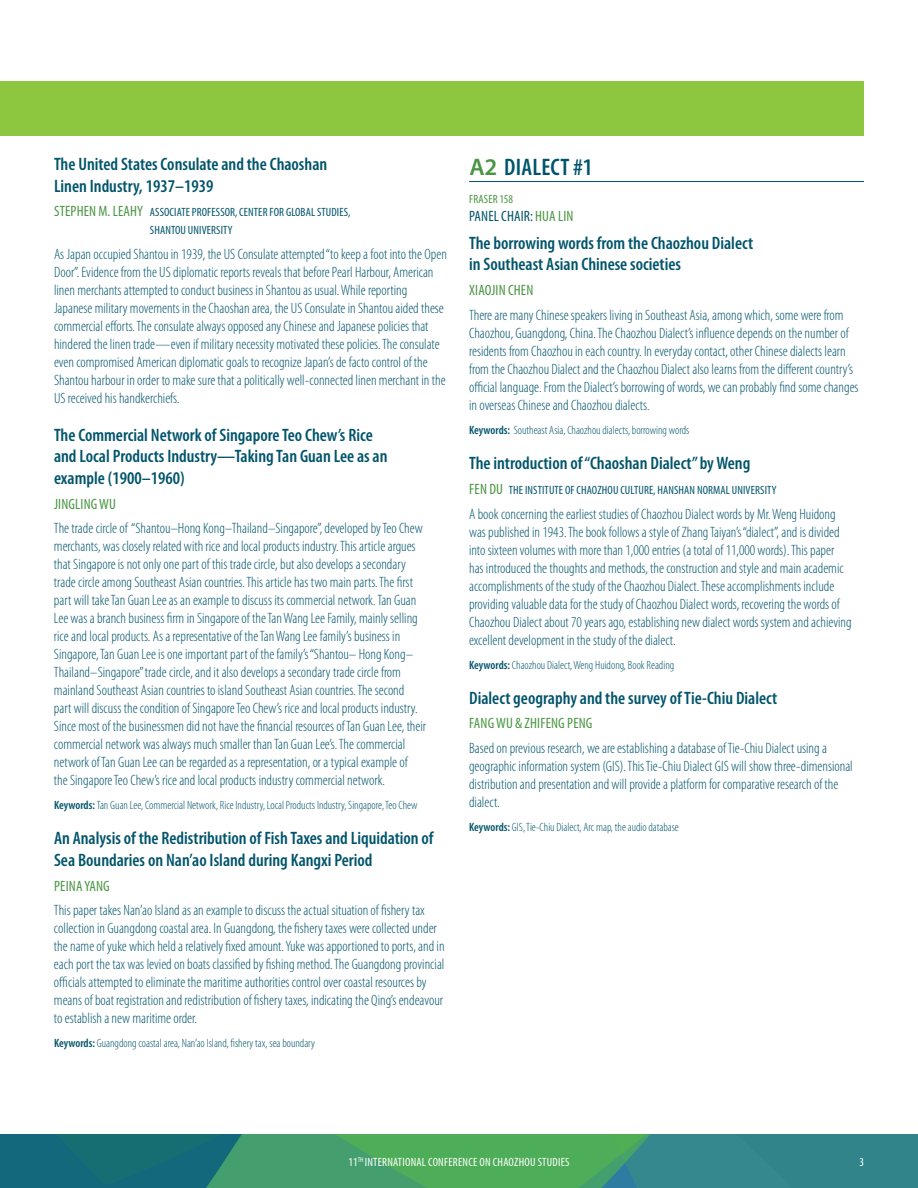
<style>
.page{position:relative;width:918px;height:1188px;background:#fff}
.page>*{position:absolute;margin:0;border:0;box-sizing:border-box;transform-origin:0 0}
.t1{font:600 condensed 24px "Myriad Pro";letter-spacing:.01em;color:#01546b}
.t2{font:600 condensed 18px/21.6px "Myriad Pro";color:#01546b}
.t3{font:300 condensed 15px/18px "Myriad Pro";color:#01546b}
.t4{font:condensed 15px "Myriad Pro";letter-spacing:.01em;color:#4a9543}
.t5{font:condensed 15px "Myriad Pro";letter-spacing:.01em;color:#01546b}
.t6{font:300 condensed 12px "Myriad Pro";color:#01546b}
.t7{font:condensed 12px/18px "Myriad Pro";letter-spacing:.01em;color:#01546b}
.t8{font:condensed 12px "Myriad Pro";letter-spacing:.02em;color:#fff}
.t9{font:condensed 12px "Myriad Pro";letter-spacing:.01em;color:#4a9543}
.s1{font-size:15px;color:#4a9543}
.s2{font-weight:600}
.s3{font-stretch:normal;color:#4a9543}
.s4{color:#4a9543}
</style>
<div class="page">
<svg style="left:0;top:1134px;width:918px;height:54px;background:#358d74"></svg>
<div style="left:0;top:81px;width:864px;height:54px;background:#8dc63f"></div>
<hr style="left:469px;top:181px;width:395px;height:1px;background:#01546b">
<p class="t2" style="left:54px;top:153px;width:275px">The United States Consulate and the Chaoshan<br>Linen Industry, 1937–1939</p>
<p class="t7" style="left:150px;top:203px;width:202px;text-indent:-96px"><span class="s1">STEPHEN M. LEAHY</span> ASSOCIATE PROFESSOR, CENTER FOR GLOBAL STUDIES,<br>SHANTOU UNIVERSITY</p>
<p class="t3" style="left:54px;top:245px;width:394px">As Japan occupied Shantou in 1939, the US Consulate attempted “to keep a foot into the Open Door”. Evidence from the US diplomatic reports reveals that before Pearl Harbour, American linen merchants attempted to conduct business in Shantou as usual. While reporting Japanese military movements in the Chaoshan area, the US Consulate in Shantou aided these commercial efforts. The consulate always opposed any Chinese and Japanese policies that hindered the linen trade—even if military necessity motivated these policies. The consulate even compromised American diplomatic goals to recognize Japan’s de facto control of the Shantou harbour in order to make sure that a politically well-connected linen merchant in the US received his handkerchiefs.</p>
<p class="t2" style="left:54px;top:423px;width:335px">The Commercial Network of Singapore Teo Chew’s Rice and Local Products Industry—Taking Tan Guan Lee as an example (1900–1960)</p>
<p class="t4" style="left:54px;top:494px;width:63px">JINGLING WU</p>
<p class="t3" style="left:54px;top:519px;width:374px">The trade circle of “Shantou–Hong Kong–Thailand–Singapore”, developed by Teo Chew merchants, was closely related with rice and local products industry. This article argues that Singapore is not only one part of this trade circle, but also develops a secondary trade circle among Southeast Asian countries. This article has two main parts. The first part will take Tan Guan Lee as an example to discuss its commercial network. Tan Guan Lee was a branch business firm in Singapore of the Tan Wang Lee Family, mainly selling rice and local products. As a representative of the Tan Wang Lee family’s business in Singapore, Tan Guan Lee is one important part of the family’s “Shantou– Hong Kong– Thailand–Singapore” trade circle, and it also develops a secondary trade circle from mainland Southeast Asian countries to island Southeast Asian countries. The second<br>part will discuss the condition of Singapore Teo Chew’s rice and local products industry.<br>Since most of the businessmen did not have the financial resources of Tan Guan Lee, their commercial network was always much smaller than Tan Guan Lee’s. The commercial network of Tan Guan Lee can be regarded as a representation, or a typical example of<br>the Singapore Teo Chew’s rice and local products industry commercial network.</p>
<p class="t6" style="left:54px;top:798px;width:365px"><span class="s2">Keywords:</span> Tan Guan Lee, Commercial Network, Rice Industry, Local Products Industry, Singapore, Teo Chew</p>
<p class="t2" style="left:54px;top:827px;width:381px">An Analysis of the Redistribution of Fish Taxes and Liquidation of<br>Sea Boundaries on Nan’ao Island during Kangxi Period</p>
<p class="t4" style="left:54px;top:877px;width:57px">PEINA YANG</p>
<p class="t3" style="left:54px;top:901px;width:392px">This paper takes Nan’ao Island as an example to discuss the actual situation of fishery tax collection in Guangdong coastal area. In Guangdong, the fishery taxes were collected under the name of yuke which held a relatively fixed amount. Yuke was apportioned to ports, and in each port the tax was levied on boats classified by fishing method. The Guangdong provincial officials attempted to eliminate the maritime authorities control over coastal resources by means of boat registration and redistribution of fishery taxes, indicating the Qing’s endeavour to establish a new maritime order.</p>
<p class="t6" style="left:54px;top:1036px;width:263px"><span class="s2">Keywords:</span> Guangdong coastal area, Nan’ao Island, fishery tax, sea boundary</p>
<h1 class="t1" style="left:469px;top:152px;width:125px"><span class="s3">A2</span> DIALECT #1</h1>
<p class="t9" style="left:469px;top:191px;width:45px">FRASER 158</p>
<p class="t5" style="left:469px;top:206px;width:106px">PANEL CHAIR: <span class="s4">HUA LIN</span></p>
<p class="t2" style="left:469px;top:232px;width:286px">The borrowing words from the Chaozhou Dialect in Southeast Asian Chinese societies</p>
<p class="t4" style="left:469px;top:281px;width:66px">XIAOJIN CHEN</p>
<p class="t3" style="left:469px;top:306px;width:391px">There are many Chinese speakers living in Southeast Asia, among which, some were from Chaozhou, Guangdong, China. The Chaozhou Dialect’s influence depends on the number of residents from Chaozhou in each country. In everyday contact, other Chinese dialects learn from the Chaozhou Dialect and the Chaozhou Dialect also learns from the different country’s official language. From the Dialect’s borrowing of words, we can probably find some changes in overseas Chinese and Chaozhou dialects.</p>
<p class="t6" style="left:469px;top:423px;width:222px"><span class="s2">Keywords:</span> Southeast Asia, Chaozhou dialects, borrowing words</p>
<p class="t2" style="left:469px;top:452px;width:283px">The introduction of “Chaoshan Dialect” by Weng</p>
<p class="t7" style="left:469px;top:481px;width:309px"><span class="s1">FEN DU</span> THE INSTITUTE OF CHAOZHOU CULTURE, HANSHAN NORMAL UNIVERSITY</p>
<p class="t3" style="left:469px;top:505px;width:384px">A book concerning the earliest studies of Chaozhou Dialect words by Mr. Weng Huidong was published in 1943. The book follows a style of Zhang Taiyan’s “dialect”, and is divided into sixteen volumes with more than 1,000 entries (a total of 11,000 words). This paper has introduced the thoughts and methods, the construction and style and main academic accomplishments of the study of the Chaozhou Dialect. These accomplishments include providing valuable data for the study of Chaozhou Dialect words, recovering the words of Chaozhou Dialect about 70 years ago, establishing new dialect words system and achieving excellent development in the study of the dialect.</p>
<p class="t6" style="left:469px;top:657px;width:207px"><span class="s2">Keywords:</span> Chaozhou Dialect, Weng Huidong, Book Reading</p>
<p class="t2" style="left:469px;top:687px;width:310px">Dialect geography and the survey of Tie-Chiu Dialect</p>
<p class="t4" style="left:469px;top:714px;width:125px">FANG WU &amp; ZHIFENG PENG</p>
<p class="t3" style="left:469px;top:739px;width:385px">Based on previous research, we are establishing a database of Tie-Chiu Dialect using a geographic information system (GIS). This Tie-Chiu Dialect GIS will show three-dimensional distribution and presentation and will provide a platform for comparative research of the dialect.</p>
<p class="t6" style="left:469px;top:820px;width:211px"><span class="s2">Keywords:</span> GIS, Tie-Chiu Dialect, Arc map, the audio database</p>
<p class="t8" style="left:348px;top:1154px;width:223px">11<sup>TH</sup> INTERNATIONAL CONFERENCE ON CHAOZHOU STUDIES</p>
<p class="t8" style="left:859px;top:1154px;width:6px">3</p>
</div>
